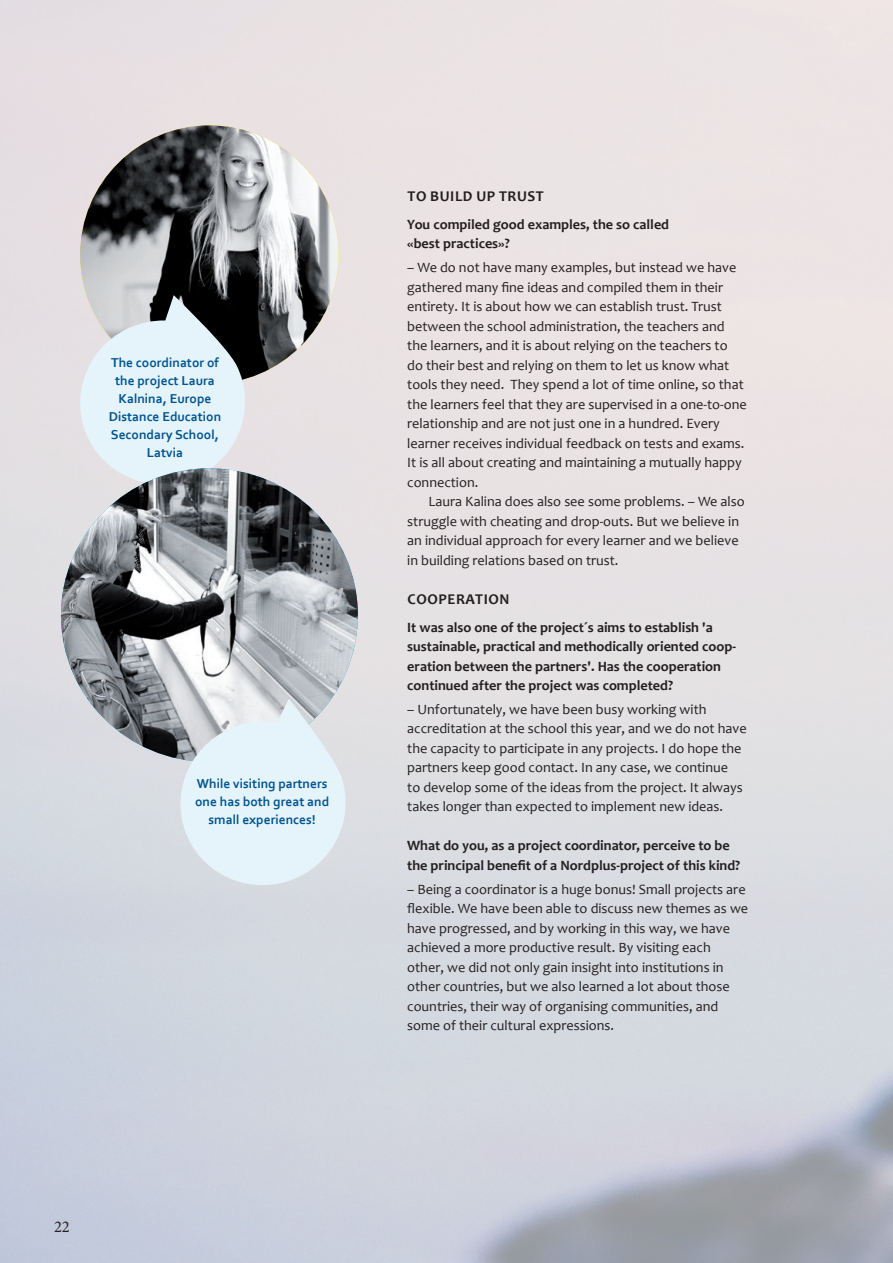
<style>
.page{position:relative;width:893px;height:1263px;background:#fff}
.page>*{position:absolute;margin:0;border:0;box-sizing:border-box;transform-origin:0 0}
.t1{font:16.5px "Minion Pro";color:#231f20}
.t2{font:700 15px "Candara";letter-spacing:.04em;color:#231f20}
.t3{font:14.25px/19.5px "Candara";color:#231f20}
.t4{font:700 14.25px/19.5px "Candara";color:#231f20}
.t5{font:700 13.5px/18px "Corbel";color:#00548f;text-align:center}
</style>
<div class="page">
<img style="left:80px;top:125px;width:259px;height:259px;border-radius:129px">
<svg style="left:69px;top:295px;width:188px;height:173px"></svg>
<img style="left:61px;top:468px;width:297px;height:294px">
<svg style="left:170px;top:699px;width:186px;height:196px"></svg>
<p class="t5" style="left:109px;top:353px;width:114px">The coordinator of the project Laura<br>Kalnina, Europe<br>Distance Education<br>Secondary School,<br>Latvia</p>
<p class="t5" style="left:195px;top:774px;width:136px">While visiting partners one has both great and small experiences!</p>
<p class="t1" style="left:54px;top:1216px;width:17px">22</p>
<p class="t2" style="left:408px;top:187px;width:110px">TO BUI LD UP TRUS</p>
<p class="t2" style="left:536px;top:187px;width:9px">T</p>
<p class="t4" style="left:407px;top:214px;width:263px">You compiled good examples, the so called «best practices»?</p>
<p class="t3" style="left:407px;top:258px;width:341px">– We do not have many examples, but instead we have gathered many fine ideas and compiled them in their entirety. It is about how we can establish trust. Trust between the school administration, the teachers and the learners, and it is about relying on the teachers to do their best and relying on them to let us know what tools they need. They spend a lot of time online, so that the learners feel that they are supervised in a one-to-one relationship and are not just one in a hundred. Every learner receives individual feedback on tests and exams.<br>It is all about creating and maintaining a mutually happy connection.</p>
<p class="t3" style="left:407px;top:491px;width:339px;text-indent:21px">Laura Kalina does also see some problems. – We also struggle with cheating and drop-outs. But we believe in an individual approach for every learner and we believe in building relations based on trust.</p>
<p class="t2" style="left:408px;top:589px;width:20px">COOPER</p>
<p class="t2" style="left:466px;top:589px;width:45px">ATION</p>
<p class="t4" style="left:407px;top:617px;width:330px">It was also one of the project´s aims to establish 'a sustainable, practical and methodically oriented coop&shy;eration between the partners'. Has the cooperation continued after the project was completed?</p>
<p class="t3" style="left:407px;top:699px;width:341px">– Unfortunately, we have been busy working with accreditation at the school this year, and we do not have the capacity to participate in any projects. I do hope the partners keep good contact. In any case, we continue<br>to develop some of the ideas from the project. It always takes longer than expected to implement new ideas.</p>
<p class="t4" style="left:407px;top:836px;width:335px">What do you, as a project coordinator, perceive to be the principal benefit of a Nordplus-project of this kind?</p>
<p class="t3" style="left:407px;top:879px;width:342px">– Being a coordinator is a huge bonus! Small projects are flexible. We have been able to discuss new themes as we have progressed, and by working in this way, we have achieved a more productive result. By visiting each other, we did not only gain insight into institutions in other countries, but we also learned a lot about those countries, their way of organising communities, and some of their cultural expressions.</p>
</div>
